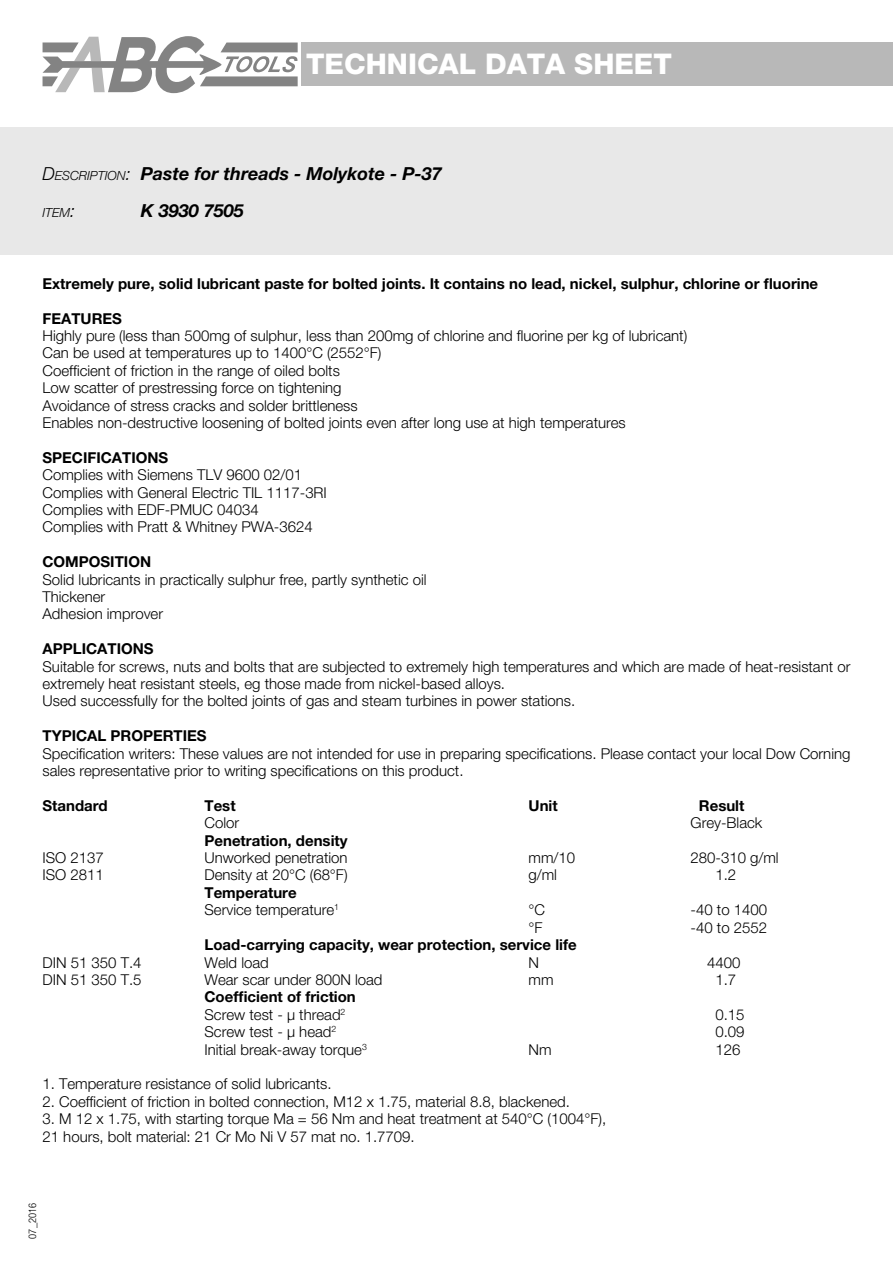
<style>
.page{position:relative;width:893px;height:1263px;background:#fff}
.page>*{position:absolute;margin:0;border:0;box-sizing:border-box;transform-origin:0 0}
.t1{font:800 28.5px "Helvetica Amos";color:#fff}
.t2{font:italic 700 18px "Helvetica Amos";color:#000}
.t3{font:300 15px/17.4px "Helvetica Amos";color:#000}
.t4{font:700 15px "Helvetica Amos";color:#000}
.t5{font:italic 300 12.6px "Helvetica Amos";color:#000}
.t6{font:300 10.5px "Helvetica Amos Cond";color:#000}
.s1{font-weight:300}
.s2{font-weight:300;font-size:12.6px}
.s3{font-size:18px}
.s4{font-weight:700;font-size:18px}
</style>
<div class="page">
<svg style="left:43px;top:36px;width:255px;height:57px"></svg>
<div style="left:301px;top:43px;width:592px;height:43px;background:#b8b8b8"></div>
<div style="left:0;top:128px;width:893px;height:127px;background:#e8e8e8"></div>
<p class="t1" style="left:306px;top:48px;width:367px">TECHNICAL DATA SHEET</p>
<p class="t2" style="left:43px;top:163px;width:401px"><span class="s1">D</span><span class="s2">ESCRIPTION</span><span class="s1">:</span> Paste for threads - Molykote - P-37</p>
<p class="t5" style="left:43px;top:206px;width:34px">ITEM<span class="s3">:</span></p>
<p class="t2" style="left:141px;top:201px;width:105px">K 3930 7505</p>
<p class="t5" style="left:90px;top:168px;width:64px">ZIONE <span class="s4">X</span></p>
<p class="t5" style="left:43px;top:206px;width:56px"><span class="s3">C</span>ODICE<span class="s3">:</span></p>
<p class="t2" style="left:141px;top:201px;width:120px">X XXXX XXXX</p>
<p class="t4" style="left:43px;top:275px;width:777px">Extremely pure, solid lubricant paste for bolted joints. It contains no lead, nickel, sulphur, chlorine or fluorine</p>
<p class="t4" style="left:43px;top:310px;width:81px">FEATURES</p>
<p class="t3" style="left:43px;top:327px;width:646px">Highly pure (less than 500mg of sulphur, less than 200mg of chlorine and fluorine per kg of lubricant)</p>
<p class="t3" style="left:43px;top:345px;width:341px">Can be used at temperatures up to 1400°C (2552°F)</p>
<p class="t3" style="left:43px;top:362px;width:299px">Coefficient of friction in the range of oiled bolts</p>
<p class="t3" style="left:43px;top:379px;width:301px">Low scatter of prestressing force on tightening</p>
<p class="t3" style="left:43px;top:397px;width:317px">Avoidance of stress cracks and solder brittleness</p>
<p class="t3" style="left:43px;top:414px;width:585px">Enables non-destructive loosening of bolted joints even after long use at high temperatures</p>
<p class="t4" style="left:43px;top:449px;width:127px">SPECIFICATIONS</p>
<p class="t3" style="left:43px;top:466px;width:261px">Complies with Siemens TLV 9600 02/01</p>
<p class="t3" style="left:43px;top:484px;width:286px">Complies with General Electric TIL 1117-3RI</p>
<p class="t3" style="left:43px;top:501px;width:218px">Complies with EDF-PMUC 04034</p>
<p class="t3" style="left:43px;top:519px;width:272px">Complies with Pratt &amp; Whitney PWA-3624</p>
<p class="t4" style="left:43px;top:553px;width:110px">COMPOSITION</p>
<p class="t3" style="left:43px;top:571px;width:386px">Solid lubricants in practically sulphur free, partly synthetic oil</p>
<p class="t3" style="left:43px;top:588px;width:64px">Thickener</p>
<p class="t3" style="left:43px;top:606px;width:122px">Adhesion improver</p>
<p class="t4" style="left:43px;top:640px;width:113px">APPLICATIONS</p>
<p class="t3" style="left:43px;top:658px;width:809px">Suitable for screws, nuts and bolts that are subjected to extremely high temperatures and which are made of heat-resistant or extremely heat resistant steels, eg those made from nickel-based alloys.</p>
<p class="t3" style="left:43px;top:693px;width:534px">Used successfully for the bolted joints of gas and steam turbines in power stations.</p>
<p class="t4" style="left:43px;top:727px;width:166px">TYPICAL PROPERTIES</p>
<p class="t3" style="left:43px;top:745px;width:809px">Specification writers: These values are not intended for use in preparing specifications. Please contact your local Dow Corning sales representative prior to writing specifications on this product.</p>
<p class="t4" style="left:43px;top:797px;width:67px">Standard</p>
<p class="t4" style="left:205px;top:797px;width:33px">Test</p>
<p class="t4" style="left:529px;top:797px;width:31px">Unit</p>
<p class="t4" style="left:699px;top:797px;width:47px">Result</p>
<p class="t3" style="left:205px;top:814px;width:36px">Color</p>
<p class="t3" style="left:691px;top:814px;width:73px">Grey-Black</p>
<p class="t4" style="left:205px;top:832px;width:145px">Penetration, density</p>
<p class="t3" style="left:43px;top:849px;width:63px">ISO 2137</p>
<p class="t3" style="left:205px;top:849px;width:145px">Unworked penetration</p>
<p class="t3" style="left:529px;top:849px;width:48px">mm/10</p>
<p class="t3" style="left:691px;top:849px;width:90px">280-310 g/ml</p>
<p class="t3" style="left:43px;top:867px;width:63px">ISO 2811</p>
<p class="t3" style="left:205px;top:867px;width:145px">Density at 20°C (68°F)</p>
<p class="t3" style="left:529px;top:867px;width:30px">g/ml</p>
<p class="t3" style="left:715px;top:867px;width:22px">1.2</p>
<p class="t4" style="left:205px;top:884px;width:94px">Temperature</p>
<p class="t3" style="left:205px;top:901px;width:136px">Service temperature<sup>1</sup></p>
<p class="t3" style="left:529px;top:901px;width:18px">°C</p>
<p class="t3" style="left:691px;top:901px;width:78px">-40 to 1400</p>
<p class="t3" style="left:529px;top:919px;width:16px">°F</p>
<p class="t3" style="left:691px;top:919px;width:78px">-40 to 2552</p>
<p class="t4" style="left:205px;top:936px;width:374px">Load-carrying capacity, wear protection, service life</p>
<p class="t3" style="left:43px;top:954px;width:100px">DIN 51 350 T.4</p>
<p class="t3" style="left:205px;top:954px;width:66px">Weld load</p>
<p class="t3" style="left:529px;top:954px;width:12px">N</p>
<p class="t3" style="left:707px;top:954px;width:35px">4400</p>
<p class="t3" style="left:43px;top:971px;width:100px">DIN 51 350 T.5</p>
<p class="t3" style="left:205px;top:971px;width:179px">Wear scar under 800N load</p>
<p class="t3" style="left:529px;top:971px;width:26px">mm</p>
<p class="t3" style="left:715px;top:971px;width:22px">1.7</p>
<p class="t4" style="left:205px;top:988px;width:153px">Coefficient of friction</p>
<p class="t3" style="left:205px;top:1006px;width:142px">Screw test - μ thread<sup>2</sup></p>
<p class="t3" style="left:715px;top:1006px;width:31px">0.15</p>
<p class="t3" style="left:205px;top:1023px;width:133px">Screw test - μ head<sup>2</sup></p>
<p class="t3" style="left:715px;top:1023px;width:31px">0.09</p>
<p class="t3" style="left:205px;top:1041px;width:164px">Initial break-away torque<sup>3</sup></p>
<p class="t3" style="left:529px;top:1041px;width:25px">Nm</p>
<p class="t3" style="left:715px;top:1041px;width:26px">126</p>
<p class="t3" style="left:43px;top:1075px;width:291px">1. Temperature resistance of solid lubricants.</p>
<p class="t3" style="left:43px;top:1093px;width:529px">2. Coefficient of friction in bolted connection, M12 x 1.75, material 8.8, blackened.</p>
<p class="t3" style="left:43px;top:1110px;width:565px">3. M 12 x 1.75, with starting torque Ma = 56 Nm and heat treatment at 540°C (1004°F),</p>
<p class="t3" style="left:43px;top:1128px;width:374px">21 hours, bolt material: 21 Cr Mo Ni V 57 mat no. 1.7709.</p>
<p class="t6" style="left:26px;top:1238px;width:37px;rotate:-90deg">07_2016</p>
</div>
